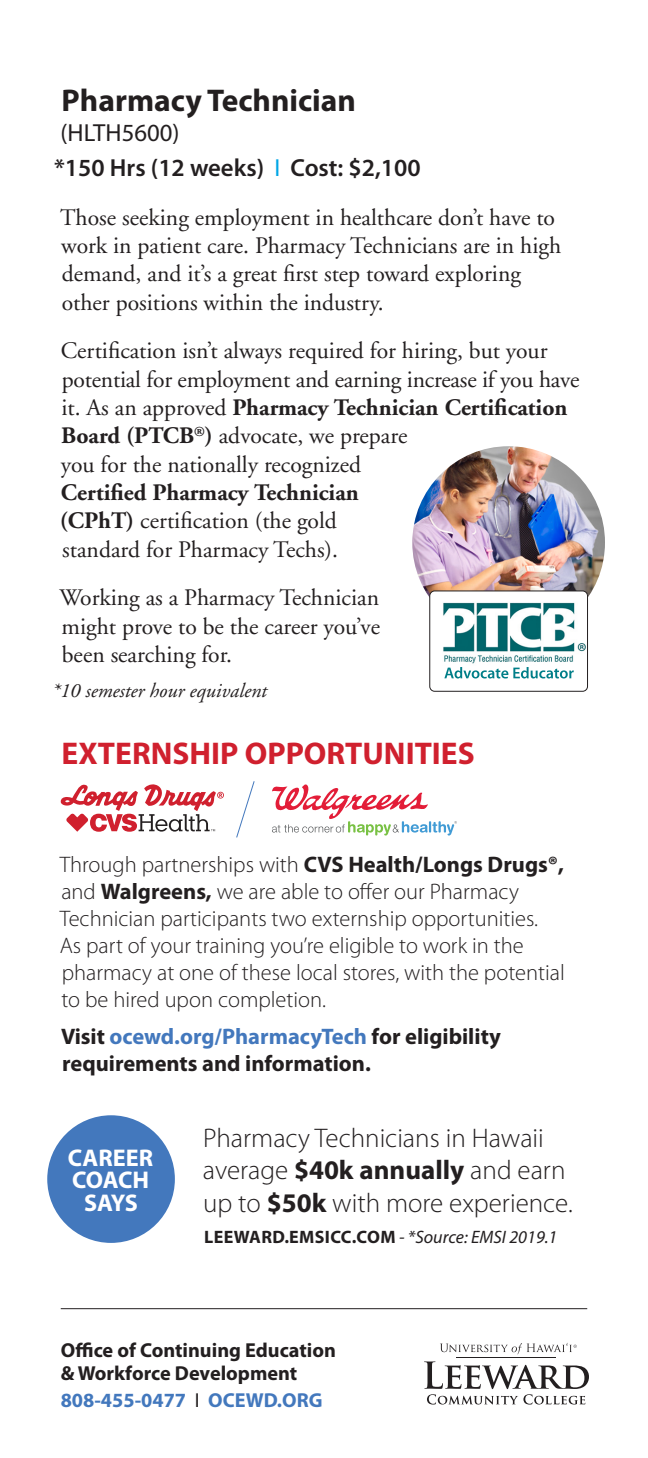
<style>
.page{position:relative;width:648px;height:1458px;background:#fff}
.page>*{position:absolute;margin:0;border:0;box-sizing:border-box;transform-origin:0 0}
.t1{font:700 31.5px "Myriad Pro";color:#d0202e}
.t2{font:700 31.5px "Myriad Pro";color:#231f20}
.t3{font:300 27px/32.4px "Myriad Pro";color:#231f20}
.t4{font:600 24.75px "Myriad Pro";color:#231f20}
.t5{font:24.75px "Myriad Pro";color:#231f20}
.t6{font:700 24.3px/22.7px "Myriad Pro";color:#fff;text-align:center}
.t7{font:23.62px/28.3px "Adobe Garamond";color:#231f20}
.t8{font:300 22.5px/27px "Myriad Pro";color:#231f20}
.t9{font:700 22.5px/27px "Myriad Pro";color:#231f20}
.t10{font:700 20.25px/22.5px "Myriad Pro";color:#231f20}
.t11{font:italic 20.25px "Adobe Garamond";color:#231f20}
.t12{font:700 20.25px "Myriad Pro";color:#4378bd}
.t13{font:italic 18px "Myriad Pro";color:#231f20}
.s1{font-weight:400;color:#00a6e6}
.s2{font-weight:700}
.s3{color:#4378bd}
.s4{font-weight:700;font-style:normal}
.s5{font-weight:400;color:#231f20}
</style>
<div class="page">
<svg style="left:424px;top:1361px;width:165px;height:44px"></svg>
<hr style="left:457px;top:1357px;width:99px;height:1px;background:#231f20">
<svg style="left:440px;top:1343px;width:137px;height:11px"></svg>
<hr style="left:61px;top:1308px;width:526px;height:1px;background:#231f20">
<svg style="left:272px;top:784px;width:185px;height:52px"></svg>
<svg style="left:60px;top:784px;width:164px;height:48px"></svg>
<svg style="left:236px;top:781px;width:19px;height:57px"></svg>
<img style="left:412px;top:446px;width:193px;height:193px;border-radius:96px">
<div style="left:47px;top:1115px;width:128px;height:128px;background:#4378bd;border-radius:50%"></div>
<div style="left:430px;top:591px;width:158px;height:100px;background:#fff;border-radius:5px"></div>
<img style="left:443px;top:602px;width:143px;height:62px">
<svg style="left:444px;top:667px;width:130px;height:12px"></svg>
<div style="left:429px;top:591px;width:159px;height:101px;border:1px solid #231f20;border-radius:5px"></div>
<p class="t2" style="left:62px;top:83px;width:296px">Pharmacy Technician</p>
<p class="t5" style="left:61px;top:119px;width:120px">(HLTH5600)</p>
<p class="t4" style="left:54px;top:154px;width:368px">*150 Hrs (12 weeks) <span class="s1">I</span> Cost: $2,100</p>
<p class="t7" style="left:60px;top:204px;width:503px">Those seeking employment in healthcare don’t have to work in patient care. Pharmacy Technicians are in high demand, and it’s a great first step toward exploring other positions within the industry.</p>
<p class="t7" style="left:60px;top:337px;width:521px">Certification isn’t always required for hiring, but your potential for employment and earning increase if you have it. As an approved <span class="s2">Pharmacy Technician Certification Board (PTCB</span><sup>®</sup><span class="s2">)</span> advocate, we prepare<br>you for the nationally recognized<br><span class="s2">Certified Pharmacy Technician<br>(CPhT)</span> certification (the gold<br>standard for Pharmacy Techs).</p>
<p class="t7" style="left:59px;top:584px;width:322px;text-align:justify">Working as a Pharmacy Technician might prove to be the career you’ve been searching for.</p>
<p class="t11" style="left:52px;top:679px;width:216px">*10 semester hour equivalent</p>
<p class="t1" style="left:62px;top:736px;width:415px">EXTERNSHIP OPPORTUNITIES</p>
<p class="t8" style="left:60px;top:851px;width:507px">Through partnerships with <span class="s2">CVS Health/Longs Drugs®, </span>and <span class="s2">Walgreens,</span> we are able to offer our Pharmacy Technician participants two externship opportunities.<br>As part of your training you’re eligible to work in the pharmacy at one of these local stores, with the potential to be hired upon completion.</p>
<p class="t9" style="left:61px;top:1023px;width:441px">Visit <span class="s3">ocewd.org/PharmacyTech</span> for eligibility requirements and information.</p>
<p class="t6" style="left:68px;top:1146px;width:87px">CAREER<br>COACH<br>SAYS</p>
<p class="t3" style="left:203px;top:1122px;width:371px">Pharmacy Technicians in Hawaii average <span class="s2">$40k annually</span> and earn up to <span class="s2">$50k</span> with more experience.</p>
<p class="t13" style="left:204px;top:1228px;width:355px"><span class="s4">LEEWARD.EMSICC.COM</span> - *Source: EMSI 2019.1</p>
<p class="t10" style="left:61px;top:1339px;width:277px">Office of Continuing Education &amp; Workforce Development</p>
<p class="t12" style="left:61px;top:1389px;width:263px">808-455-0477 <span class="s5">I</span> OCEWD.ORG</p>
</div>
